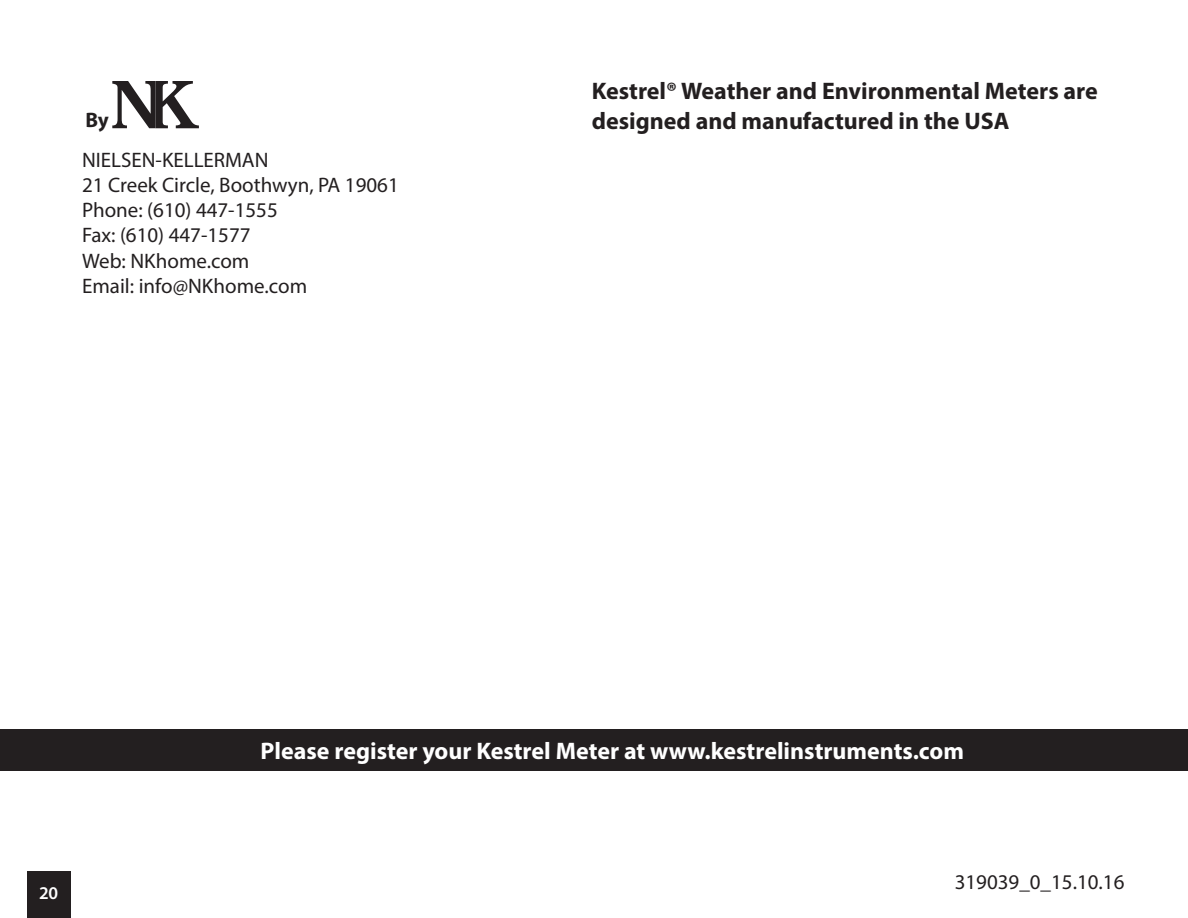
<style>
.page{position:relative;width:1188px;height:918px;background:#fff}
.page>*{position:absolute;margin:0;border:0;box-sizing:border-box;transform-origin:0 0}
.t1{font:700 24px/30px "Myriad Pro";color:#231f20}
.t2{font:700 24px "Myriad Pro";color:#fff}
.t3{font:21px/25.2px "Myriad Pro";color:#231f20}
.t4{font:700 21px "Myriad Pro";color:#231f20}
.t5{font:600 18px "Myriad Pro";color:#fff}
</style>
<div class="page">
<div style="left:27px;top:872px;width:43px;height:46px;background:#231f20"></div>
<svg style="left:112px;top:81px;width:87px;height:47px"></svg>
<div style="left:0;top:729px;width:1188px;height:41px;background:#231f20"></div>
<p class="t4" style="left:85px;top:106px;width:25px">By</p>
<p class="t3" style="left:82px;top:147px;width:318px">NIELSEN-KELLERMAN<br>21 Creek Circle, Boothwyn, PA 19061<br>Phone: (610) 447-1555<br>Fax: (610) 447-1577<br>Web: NKhome.com<br>Email: info@NKhome.com</p>
<p class="t1" style="left:592px;top:75px;width:508px">Kestrel® Weather and Environmental Meters are designed and manufactured in the USA</p>
<p class="t5" style="left:39px;top:881px;width:20px">20</p>
<p class="t2" style="left:261px;top:735px;width:705px">Please register your Kestrel Meter at www.kestrelinstruments.com</p>
<p class="t3" style="left:955px;top:869px;width:171px">319039_0_15.10.16</p>
</div>
